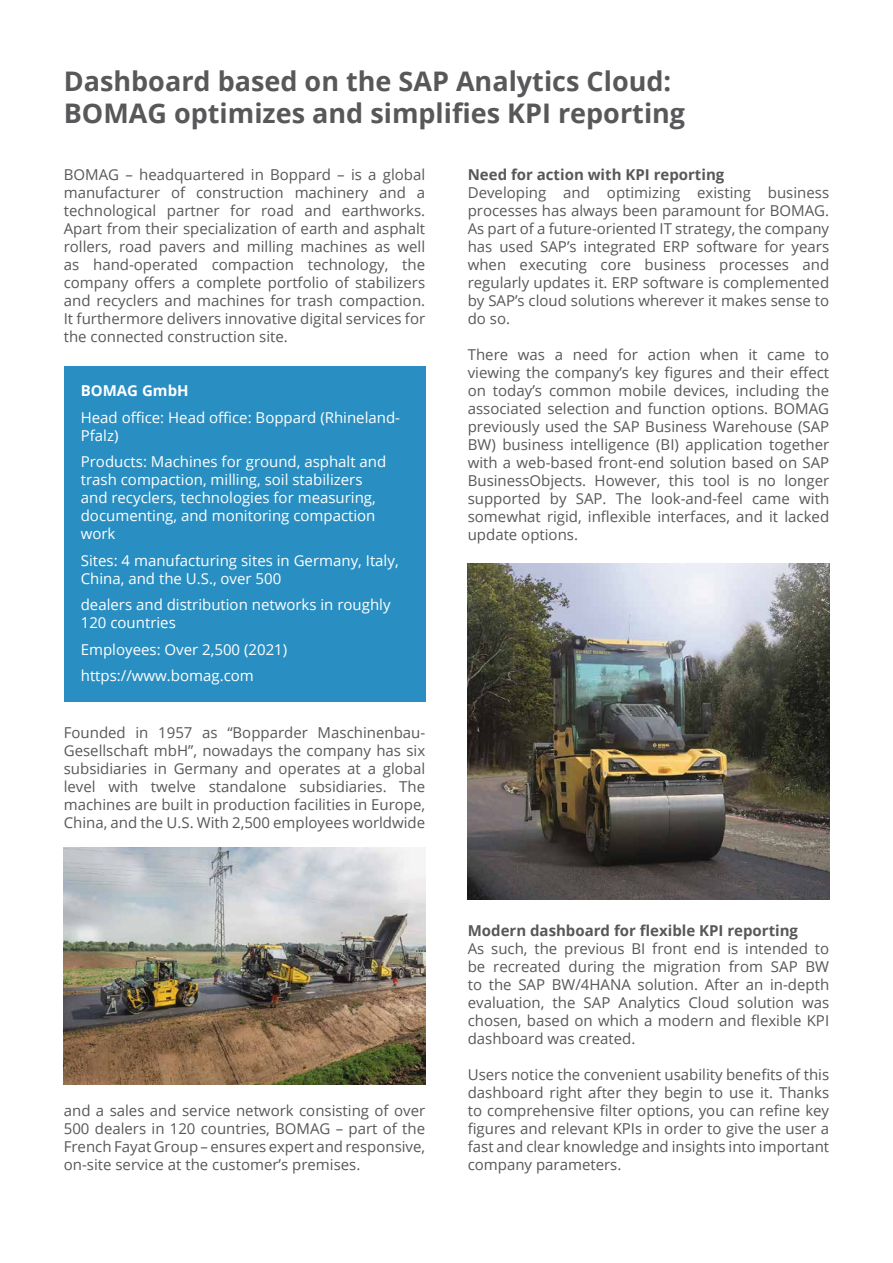
<style>
.page{position:relative;width:893px;height:1263px;background:#fff}
.page>*{position:absolute;margin:0;border:0;box-sizing:border-box;transform-origin:0 0}
.t1{font:700 27px/32.4px "Open Sans";color:#58585a}
.t2{font:15px/18px "Open Sans";color:#58585a;text-align:justify}
.t3{font:15px/18px "Open Sans";color:#fff}
.t4{font:700 15px "Open Sans";color:#58585a}
.t5{font:700 15px "Open Sans";color:#fff}
</style>
<div class="page">
<div style="left:64px;top:366px;width:361px;height:336px;background:#298fc2"></div>
<img style="left:468px;top:563px;width:361px;height:336px">
<img style="left:64px;top:847px;width:361px;height:237px">
<h1 class="t1" style="left:64px;top:64px;width:623px">Dashboard based on the SAP Analytics Cloud:<br>BOMAG optimizes and simplifies KPI reporting</h1>
<p class="t2" style="left:64px;top:165px;width:363px">BOMAG – headquartered in Boppard – is a global manufacturer of construction machinery and a technological partner for road and earthworks.<br>Apart from their specialization of earth and asphalt rollers, road pavers and milling machines as well as hand-operated compaction technology, the company offers a complete portfolio of stabilizers and recyclers and machines for trash compaction.<br>It furthermore delivers innovative digital services for the connected construction site.</p>
<p class="t5" style="left:81px;top:380px;width:109px">BOMAG GmbH</p>
<p class="t3" style="left:81px;top:408px;width:321px">Head office: Head office: Boppard (Rhineland-<br>Pfalz)</p>
<p class="t3" style="left:81px;top:452px;width:307px">Products: Machines for ground, asphalt and trash compaction, milling, soil stabilizers and recyclers, technologies for measuring, documenting, and monitoring compaction work</p>
<p class="t3" style="left:81px;top:551px;width:319px">Sites: 4 manufacturing sites in Germany, Italy,<br>China, and the U.S., over 500</p>
<p class="t3" style="left:81px;top:595px;width:311px">dealers and distribution networks in roughly<br>120 countries</p>
<p class="t3" style="left:81px;top:635px;width:208px;line-height:26.5px">Employees: Over 2,500 (2021) https://www.bomag.com</p>
<p class="t2" style="left:64px;top:723px;width:363px">Founded in 1957 as “Bopparder Maschinenbau-Gesellschaft mbH”, nowadays the company has six subsidiaries in Germany and operates at a global level with twelve standalone subsidiaries. The machines are built in production facilities in Europe, China, and the U.S. With 2,500 employees worldwide</p>
<p class="t2" style="left:64px;top:1101px;width:363px">and a sales and service network consisting of over 500 dealers in 120 countries, BOMAG – part of the French Fayat Group – ensures expert and responsive, on-site service at the customer’s premises.</p>
<p class="t4" style="left:468px;top:164px;width:258px">Need for action with KPI reporting</p>
<p class="t2" style="left:468px;top:183px;width:363px">Developing and optimizing existing business processes has always been paramount for BOMAG.<br>As part of a future-oriented IT strategy, the company has used SAP’s integrated ERP software for years when executing core business processes and regularly updates it. ERP software is complemented by SAP’s cloud solutions wherever it makes sense to do so.</p>
<p class="t2" style="left:468px;top:345px;width:363px">There was a need for action when it came to viewing the company’s key figures and their effect on today’s common mobile devices, including the associated selection and function options. BOMAG previously used the SAP Business Warehouse (SAP BW) business intelligence (BI) application together with a web-based front-end solution based on SAP BusinessObjects. However, this tool is no longer supported by SAP. The look-and-feel came with somewhat rigid, inflexible interfaces, and it lacked update options.</p>
<p class="t4" style="left:468px;top:920px;width:332px">Modern dashboard for flexible KPI reporting</p>
<p class="t2" style="left:468px;top:939px;width:363px">As such, the previous BI front end is intended to be recreated during the migration from SAP BW to the SAP BW/4HANA solution. After an in-depth evaluation, the SAP Analytics Cloud solution was chosen, based on which a modern and flexible KPI dashboard was created.</p>
<p class="t2" style="left:468px;top:1065px;width:363px">Users notice the convenient usability benefits of this dashboard right after they begin to use it. Thanks to comprehensive filter options, you can refine key figures and relevant KPIs in order to give the user a fast and clear knowledge and insights into important company parameters.</p>
</div>
